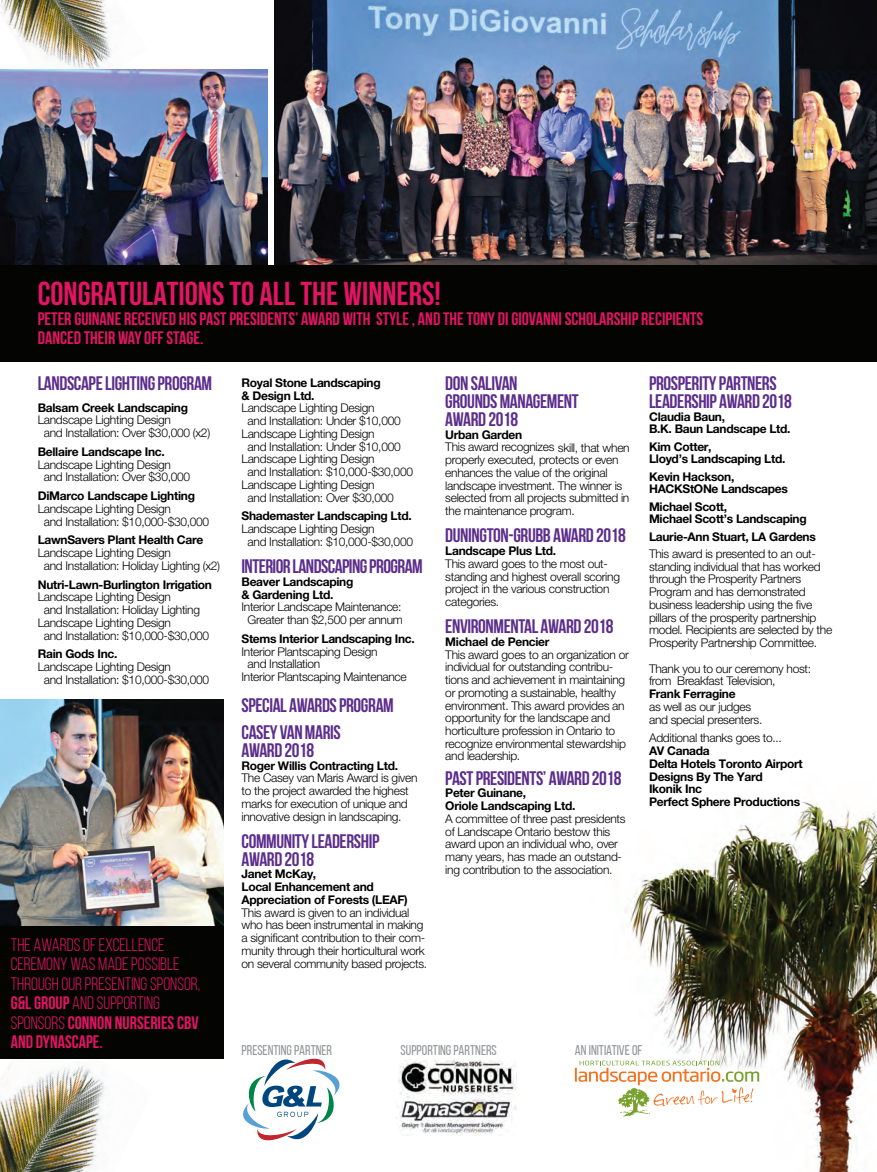
<style>
.page{position:relative;width:877px;height:1172px;background:#fff}
.page>*{position:absolute;margin:0;border:0;box-sizing:border-box;transform-origin:0 0}
.t1{font:700 33px "Bebas Neue";color:#e31464}
.t2{font:700 19.5px/18px "Bebas Neue";letter-spacing:-.02em;color:#5c2d8c}
.t3{font:18px/19.5px "Bebas Neue";color:#e31464}
.t4{font:700 18px/19.5px "Bebas Neue";color:#e31464}
.t5{font:14.1px "Bebas Neue";color:#939598}
.t6{font:300 12px/12.8px "Helvetica Neue LT";letter-spacing:-.025em;color:#000}
.t7{font:700 12px/12.8px "Helvetica Neue";letter-spacing:-.025em;color:#000}
.s1{font-weight:700}
</style>
<div class="page">
<img style="left:579px;top:801px;width:297px;height:371px">
<img style="left:0;top:1065px;width:105px;height:107px">
<img style="left:396px;top:1096px;width:120px;height:39px">
<svg style="left:243px;top:1059px;width:96px;height:81px"></svg>
<img style="left:398px;top:1059px;width:118px;height:36px">
<img style="left:0;top:0;width:111px;height:69px">
<img style="left:0;top:69px;width:267px;height:196px">
<img style="left:274px;top:0;width:602px;height:265px">
<img style="left:0;top:699px;width:224px;height:233px">
<div style="left:0;top:265px;width:876px;height:96px;background:#040503"></div>
<div style="left:0;top:926px;width:223px;height:133px;background:#040503"></div>
<svg style="left:575px;top:1061px;width:184px;height:56px"></svg>
<h1 class="t1" style="left:38px;top:276px;width:404px">CONGRATULATIONS TO ALL THE WINNERS!</h1>
<h3 class="t4" style="left:38px;top:308px;width:667px">PETER GUINANE RECEIVED HIS PAST PRESIDENTS’ AWARD WITH STYLE , AND THE TONY DI GIOVANNI SCHOLARSHIP RECIPIENTS<br>DANCED THEIR WAY OFF STAGE.</h3>
<h2 class="t2" style="left:38px;top:374px;width:176px">LANDSCAPE LIGHTING PROGRAM</h2>
<p class="t7" style="left:38px;top:401px;width:152px">Balsam Creek Landscaping</p>
<p class="t6" style="left:44px;top:414px;width:168px;text-indent:-6px">Landscape Lighting Design<br>and Installation: Over $30,000 (x2)</p>
<p class="t7" style="left:38px;top:445px;width:128px">Bellaire Landscape Inc.</p>
<p class="t6" style="left:44px;top:458px;width:148px;text-indent:-6px">Landscape Lighting Design and Installation: Over $30,000</p>
<p class="t7" style="left:38px;top:489px;width:159px">DiMarco Landscape Lighting</p>
<p class="t6" style="left:44px;top:502px;width:167px;text-indent:-6px">Landscape Lighting Design<br>and Installation: $10,000-$30,000</p>
<p class="t7" style="left:38px;top:533px;width:167px">LawnSavers Plant Health Care</p>
<p class="t6" style="left:44px;top:546px;width:178px;text-indent:-6px">Landscape Lighting Design<br>and Installation: Holiday Lighting (x2)</p>
<p class="t7" style="left:38px;top:578px;width:176px">Nutri-Lawn-Burlington Irrigation</p>
<p class="t6" style="left:38px;top:590px;width:135px">Landscape Lighting Design</p>
<p class="t6" style="left:44px;top:603px;width:158px">and Installation: Holiday Lighting</p>
<p class="t6" style="left:38px;top:616px;width:135px">Landscape Lighting Design</p>
<p class="t6" style="left:44px;top:629px;width:167px">and Installation: $10,000-$30,000</p>
<p class="t7" style="left:38px;top:647px;width:81px">Rain Gods Inc.</p>
<p class="t6" style="left:44px;top:660px;width:167px;text-indent:-6px">Landscape Lighting Design<br>and Installation: $10,000-$30,000</p>
<h3 class="t3" style="left:11px;top:934px;width:191px">THE AWARDS OF EXCELLENCE<br>CEREMONY WAS MADE POSSIBLE<br>THROUGH OUR PRESENTING SPONSOR,<br><span class="s1">G&amp;L GROUP</span> AND SUPPORTING<br>SPONSORS <span class="s1">CONNON NURSERIES CBV<br>AND DYNASCAPE.</span></h3>
<p class="t7" style="left:241px;top:376px;width:141px">Royal Stone Landscaping &amp; Design Ltd.</p>
<p class="t6" style="left:241px;top:401px;width:135px">Landscape Lighting Design</p>
<p class="t6" style="left:247px;top:414px;width:155px">and Installation: Under $10,000</p>
<p class="t6" style="left:241px;top:427px;width:135px">Landscape Lighting Design</p>
<p class="t6" style="left:247px;top:440px;width:155px">and Installation: Under $10,000</p>
<p class="t6" style="left:241px;top:452px;width:135px">Landscape Lighting Design</p>
<p class="t6" style="left:247px;top:465px;width:167px">and Installation: $10,000-$30,000</p>
<p class="t6" style="left:241px;top:478px;width:135px">Landscape Lighting Design</p>
<p class="t6" style="left:247px;top:491px;width:148px">and Installation: Over $30,000</p>
<p class="t7" style="left:241px;top:509px;width:172px">Shademaster Landscaping Ltd.</p>
<p class="t6" style="left:247px;top:522px;width:167px;text-indent:-6px">Landscape Lighting Design<br>and Installation: $10,000-$30,000</p>
<h2 class="t2" style="left:241px;top:557px;width:183px">INTERIOR LANDSCAPING PROGRAM</h2>
<p class="t7" style="left:241px;top:575px;width:113px">Beaver Landscaping &amp; Gardening Ltd.</p>
<p class="t6" style="left:241px;top:600px;width:163px;text-align:center">Interior Landscape Maintenance:<br>Greater than $2,500 per annum</p>
<p class="t7" style="left:241px;top:632px;width:175px">Stems Interior Landscaping Inc.</p>
<p class="t6" style="left:241px;top:645px;width:137px">Interior Plantscaping Design</p>
<p class="t6" style="left:247px;top:657px;width:74px">and Installation</p>
<p class="t6" style="left:241px;top:670px;width:167px">Interior Plantscaping Maintenance</p>
<h2 class="t2" style="left:241px;top:691px;width:154px;line-height:27px">SPECIAL AWARDS PROGRAM<br>CASEY VAN MARIS</h2>
<h2 class="t2" style="left:241px;top:741px;width:74px">AWARD 2018</h2>
<p class="t7" style="left:241px;top:759px;width:158px">Roger Willis Contracting Ltd.</p>
<p class="t6" style="left:241px;top:771px;width:177px">The Casey van Maris Award is given to the project awarded the highest marks for execution of unique and innovative design in landscaping.</p>
<h2 class="t2" style="left:241px;top:832px;width:139px">COMMUNITY LEADERSHIP<br>AWARD 2018</h2>
<p class="t7" style="left:241px;top:867px;width:168px">Janet McKay,<br>Local Enhancement and<br>Appreciation of Forests (LEAF)</p>
<p class="t6" style="left:241px;top:906px;width:187px">This award is given to an individual who has been instrumental in making a significant contribution to their com&shy;munity through their horticultural work on several community based projects.</p>
<h2 class="t2" style="left:445px;top:374px;width:135px">DON SALIVAN<br>GROUNDS MANAGEMENT<br>AWARD 2018</h2>
<p class="t7" style="left:445px;top:428px;width:78px">Urban Garden</p>
<p class="t6" style="left:445px;top:441px;width:186px">This award recognizes skill, that when properly executed, protects or even enhances the value of the original landscape investment. The winner is selected from all projects submitted in the maintenance program.</p>
<h2 class="t2" style="left:445px;top:526px;width:182px">DUNINGTON-GRUBB AWARD 2018</h2>
<p class="t7" style="left:445px;top:544px;width:112px">Landscape Plus Ltd.</p>
<p class="t6" style="left:445px;top:557px;width:176px">This award goes to the most out&shy;standing and highest overall scoring project in the various construction categories.</p>
<h2 class="t2" style="left:445px;top:617px;width:170px">ENVIRONMENTAL AWARD 2018</h2>
<p class="t7" style="left:445px;top:635px;width:106px">Michael de Pencier</p>
<p class="t6" style="left:445px;top:648px;width:185px">This award goes to an organization or individual for outstanding contribu&shy;tions and achievement in maintaining or promoting a sustainable, healthy environment. This award provides an opportunity for the landscape and horticulture profession in Ontario to recognize environmental stewardship and leadership.</p>
<h2 class="t2" style="left:445px;top:768px;width:178px">PAST PRESIDENTS’ AWARD 2018</h2>
<p class="t7" style="left:445px;top:786px;width:132px">Peter Guinane,<br>Oriole Landscaping Ltd.</p>
<p class="t6" style="left:445px;top:812px;width:182px">A committee of three past presidents of Landscape Ontario bestow this award upon an individual who, over many years, has made an outstand&shy;ing contribution to the association.</p>
<h2 class="t2" style="left:649px;top:374px;width:144px">PROSPERITY PARTNERS<br>LEADERSHIP AWARD 2018</h2>
<p class="t7" style="left:649px;top:410px;width:143px">Claudia Baun,<br>B.K. Baun Landscape Ltd.</p>
<p class="t7" style="left:649px;top:440px;width:138px">Kim Cotter,<br>Lloyd’s Landscaping Ltd.</p>
<p class="t7" style="left:649px;top:470px;width:140px">Kevin Hackson,<br>HACKStONe Landscapes</p>
<p class="t7" style="left:649px;top:500px;width:159px">Michael Scott,<br>Michael Scott’s Landscaping</p>
<p class="t7" style="left:649px;top:530px;width:168px">Laurie-Ann Stuart, LA Gardens</p>
<p class="t6" style="left:649px;top:547px;width:185px">This award is presented to an out&shy;standing individual that has worked through the Prosperity Partners Program and has demonstrated business leadership using the five pillars of the prosperity partnership model. Recipients are selected by the Prosperity Partnership Committee.</p>
<p class="t6" style="left:649px;top:662px;width:163px">Thank you to our ceremony host: from Breakfast Television,</p>
<p class="t7" style="left:649px;top:687px;width:88px">Frank Ferragine</p>
<p class="t6" style="left:649px;top:700px;width:115px">as well as our judges and special presenters.</p>
<p class="t6" style="left:649px;top:731px;width:134px">Additional thanks goes to...</p>
<p class="t7" style="left:649px;top:744px;width:155px">AV Canada<br>Delta Hotels Toronto Airport<br>Designs By The Yard<br>Ikonik Inc<br>Perfect Sphere Productions</p>
<p class="t5" style="left:241px;top:1042px;width:92px">PRESENTING PARTNER</p>
<p class="t5" style="left:400px;top:1042px;width:98px">SUPPORTING PARTNERS</p>
<p class="t5" style="left:575px;top:1042px;width:69px">AN INITIATIVE OF</p>
</div>
